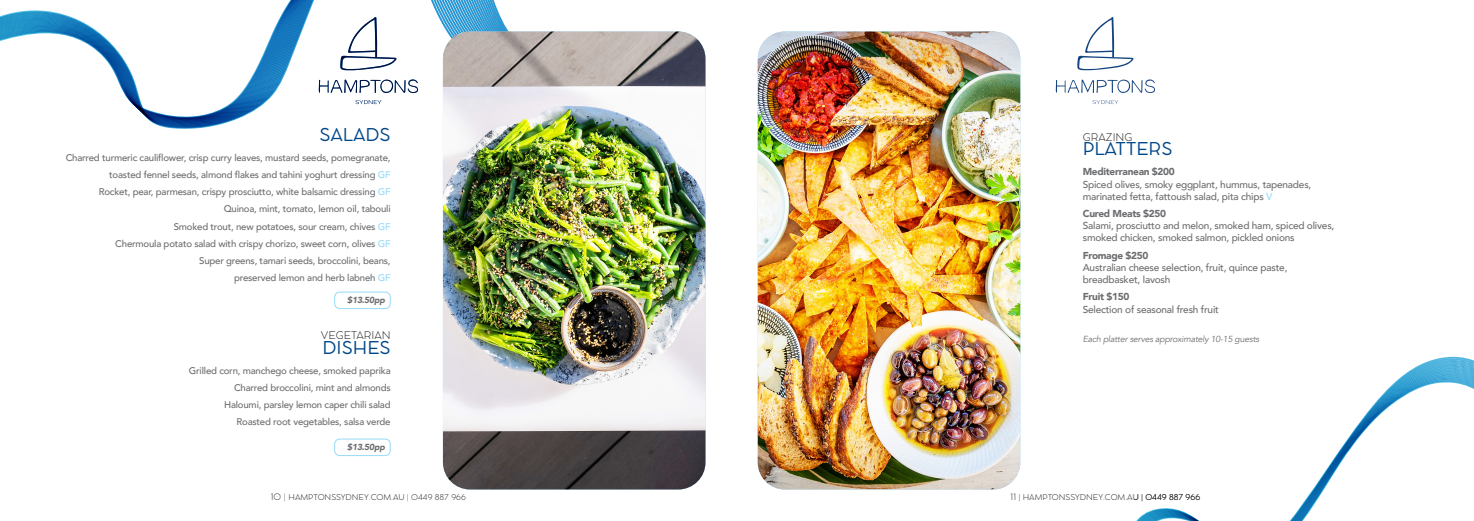
<style>
.page{position:relative;width:1474px;height:521px;background:#fff}
.page>*{position:absolute;margin:0;border:0;box-sizing:border-box;transform-origin:0 0}
.t1{font:17.5px "Cocomat Pro";color:#004789}
.t2{font:300 10.5px "Cocomat Pro";color:#231f20}
.t3{font:500 10.06px/12.2px "Avenir";letter-spacing:-.02em;color:#6c6d70}
.t4{font:900 10.06px "Avenir";letter-spacing:-.03em;color:#6c6d70}
.t5{font:500 9.62px "Avenir";letter-spacing:-.02em;color:#6c6d70}
.t6{font:italic 8.75px "Avenir";letter-spacing:-.02em;color:#6c6d70}
.t7{font:italic 900 8.75px "Avenir";letter-spacing:-.03em;color:#6c6d70}
.t8{font:300 7.88px "Cocomat Pro";color:#231f20}
.s1{color:#97daf8}
.s2{font-size:8.75px}
</style>
<div class="page">
<svg style="left:1092px;top:100px;width:26px;height:4px"></svg>
<svg style="left:1055px;top:79px;width:100px;height:14px"></svg>
<svg style="left:1077px;top:17px;width:56px;height:53px"></svg>
<svg style="left:1140px;top:372px;width:333px;height:149px"></svg>
<svg style="left:1143px;top:381px;width:330px;height:140px"></svg>
<svg style="left:0;top:0;width:566px;height:129px"></svg>
<img style="left:443px;top:32px;width:262px;height:457px">
<img style="left:757px;top:32px;width:263px;height:457px">
<div style="left:334px;top:292px;width:56px;height:17px;border:1px solid #97daf8;border-radius:5px"></div>
<div style="left:334px;top:439px;width:56px;height:17px;border:1px solid #97daf8;border-radius:5px"></div>
<p class="t1" style="left:319px;top:123px;width:73px">SALADS</p>
<p class="t2" style="left:1082px;top:129px;width:51px">GRAZING</p>
<p class="t1" style="left:1082px;top:137px;width:91px">PLATTERS</p>
<p class="t5" style="left:66px;top:149px;width:326px">Charred turmeric cauliflower, crisp curry leaves, mustard seeds, pomegranate,</p>
<p class="t5" style="left:109px;top:166px;width:283px">toasted fennel seeds, almond flakes and tahini yoghurt dressing <span class="s1">GF</span></p>
<p class="t5" style="left:99px;top:184px;width:293px">Rocket, pear, parmesan, crispy prosciutto, white balsamic dressing <span class="s1">GF</span></p>
<p class="t5" style="left:224px;top:201px;width:168px">Quinoa, mint, tomato, lemon oil, tabouli</p>
<p class="t5" style="left:174px;top:218px;width:218px">Smoked trout, new potatoes, sour cream, chives <span class="s1">GF</span></p>
<p class="t5" style="left:115px;top:235px;width:277px">Chermoula potato salad with crispy chorizo, sweet corn, olives <span class="s1">GF</span></p>
<p class="t5" style="left:199px;top:252px;width:193px">Super greens, tamari seeds, broccolini, beans,</p>
<p class="t5" style="left:234px;top:270px;width:158px">preserved lemon and herb labneh <span class="s1">GF</span></p>
<p class="t4" style="left:1082px;top:163px;width:94px">Mediterranean $200</p>
<p class="t3" style="left:1082px;top:177px;width:230px">Spiced olives, smoky eggplant, hummus, tapenades,</p>
<p class="t3" style="left:1082px;top:190px;width:191px">marinated fetta, fattoush salad, pita chips <span class="s1">V</span></p>
<p class="t4" style="left:1082px;top:205px;width:85px">Cured Meats $250</p>
<p class="t3" style="left:1082px;top:219px;width:253px">Salami, prosciutto and melon, smoked ham, spiced olives,</p>
<p class="t3" style="left:1082px;top:231px;width:213px">smoked chicken, smoked salmon, pickled onions</p>
<p class="t4" style="left:1082px;top:247px;width:67px">Fromage $250</p>
<p class="t3" style="left:1082px;top:261px;width:206px">Australian cheese selection, fruit, quince paste, breadbasket, lavosh</p>
<p class="t4" style="left:1082px;top:288px;width:48px">Fruit $150</p>
<p class="t3" style="left:1082px;top:302px;width:138px">Selection of seasonal fresh fruit</p>
<p class="t6" style="left:1082px;top:334px;width:178px">Each platter serves approximately 10-15 guests</p>
<p class="t7" style="left:347px;top:293px;width:39px">$13.50pp</p>
<p class="t2" style="left:321px;top:328px;width:71px">VEGETARIAN</p>
<p class="t1" style="left:322px;top:336px;width:70px">DISHES</p>
<p class="t5" style="left:189px;top:362px;width:203px">Grilled corn, manchego cheese, smoked paprika</p>
<p class="t5" style="left:234px;top:379px;width:158px">Charred broccolini, mint and almonds</p>
<p class="t5" style="left:224px;top:396px;width:168px">Haloumi, parsley lemon caper chili salad</p>
<p class="t5" style="left:236px;top:413px;width:156px">Roasted root vegetables, salsa verde</p>
<p class="t7" style="left:347px;top:440px;width:39px">$13.50pp</p>
<p class="t8" style="left:271px;top:491px;width:197px"><span class="s2">10 |</span> HAMPTONSSYDNEY.COM.AU | 0449 887 966</p>
<p class="t8" style="left:1010px;top:491px;width:191px"><span class="s2">11</span> | HAMPTONSSYDNEY.COM.AU | 0449 887 966</p>
</div>
